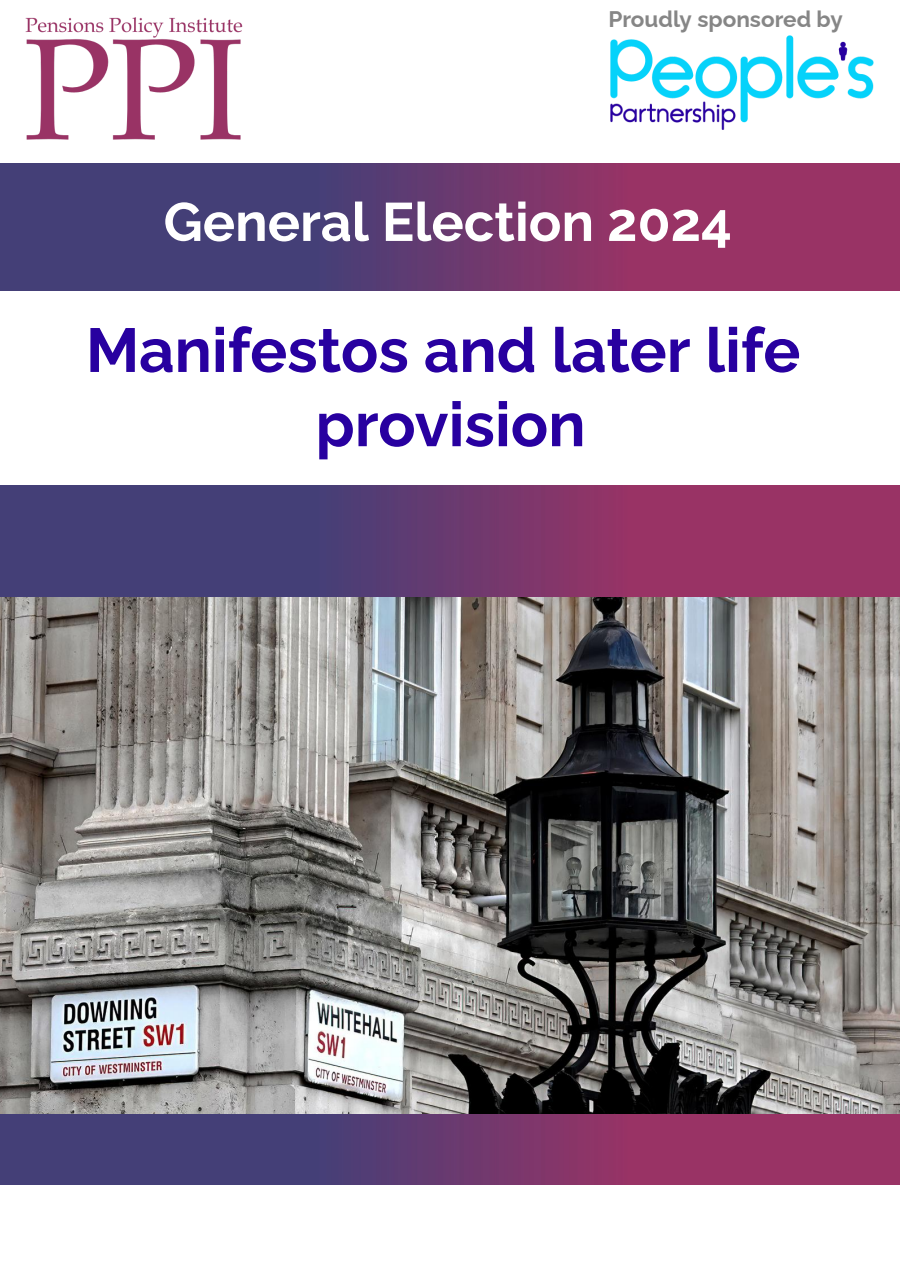
<style>
.page{position:relative;width:900px;height:1272px;background:#fff}
.page>*{position:absolute;margin:0;border:0;box-sizing:border-box;transform-origin:0 0}
.t1{font:700 61.8px/74.2px "Raleway";color:#2800a0;text-align:center}
.t2{font:700 54px "Raleway";color:#fff}
.t3{font:700 22.5px "Raleway";color:#868686}
</style>
<div class="page">
<img style="left:0;top:1113px;width:900px;height:72px">
<img style="left:0;top:485px;width:900px;height:113px">
<img style="left:25px;top:17px;width:218px;height:123px">
<img style="left:610px;top:35px;width:264px;height:95px">
<img style="left:0;top:163px;width:900px;height:127px">
<img style="left:0;top:598px;width:900px;height:515px">
<p class="t3" style="left:608px;top:6px;width:236px">Proudly sponsored by</p>
<p class="t2" style="left:164px;top:190px;width:570px">General Election 2024</p>
<p class="t1" style="left:86px;top:313px;width:716px">Manifestos and later life provision</p>
</div>
